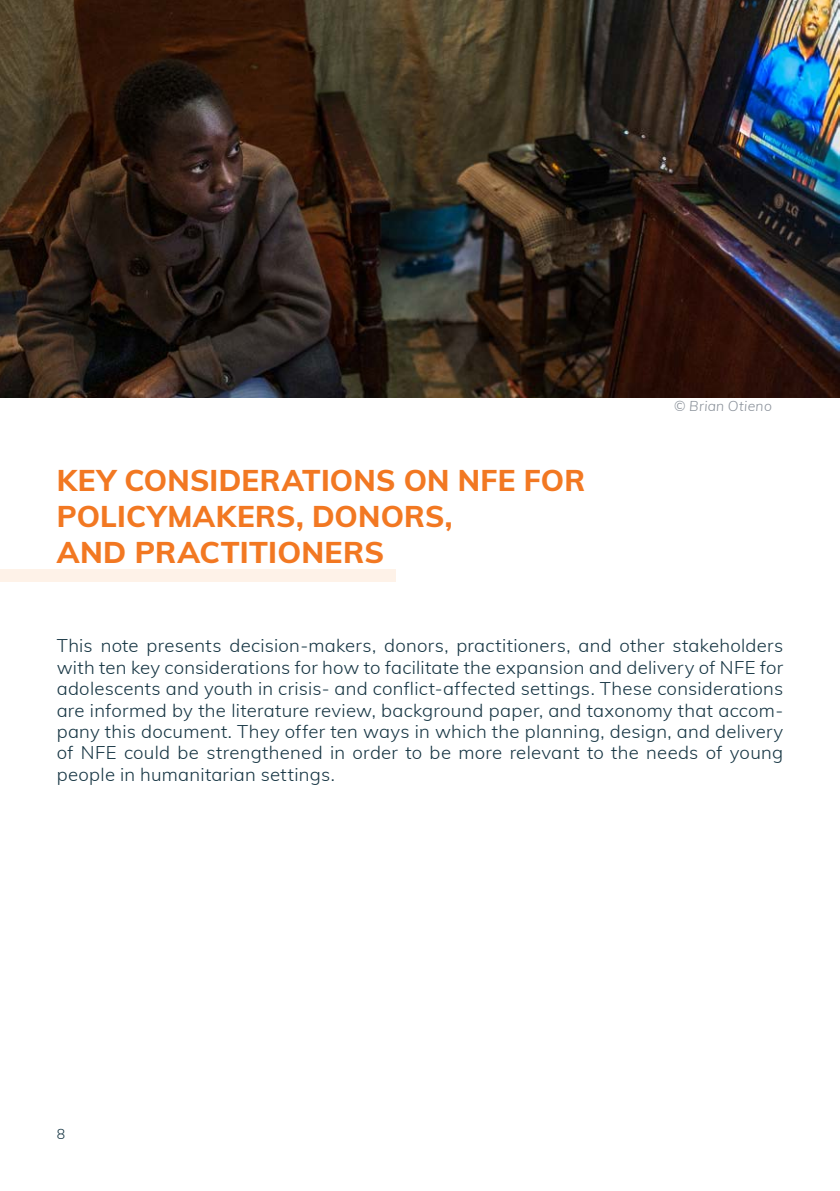
<style>
.page{position:relative;width:840px;height:1191px;background:#fff}
.page>*{position:absolute;margin:0;border:0;box-sizing:border-box;transform-origin:0 0}
.Header_Level_1{font:800 30px "Muli";letter-spacing:.005em;color:#f27822}
.Paragraph_Style{font:300 18px/21.4px "Muli";letter-spacing:.01em;color:#163543;text-align:justify}
.Citation{font:italic 300 14px "Muli";letter-spacing:.02em;color:#8a919a}
.t1{font:300 14px "Muli";color:#163543}
</style>
<div class="page">
<div style="left:0;top:569px;width:395px;height:13px;background:#fef2e8"></div>
<img style="left:0;top:0;width:839px;height:397px">
<p class="Header_Level_1" style="left:57px;top:458px;width:529px">KEY CONSIDERATIONS ON NFE FOR</p>
<p class="Header_Level_1" style="left:57px;top:494px;width:397px">POLICYMAKERS, DONORS,</p>
<p class="Header_Level_1" style="left:57px;top:530px;width:329px">AND PRACTITIONERS</p>
<p class="Citation" style="left:673px;top:396px;width:99px">© Brian Otieno</p>
<p class="Paragraph_Style" style="left:57px;top:634px;width:727px">This note presents decision-makers, donors, practitioners, and other stakeholders with ten key considerations for how to facilitate the expansion and delivery of NFE for adolescents and youth in crisis- and conflict-affected settings. These considerations are informed by the literature review, background paper, and taxonomy that accom&shy;pany this document. They offer ten ways in which the planning, design, and delivery of NFE could be strengthened in order to be more relevant to the needs of young people in humanitarian settings.</p>
<p class="t1" style="left:57px;top:1123px;width:10px">8</p>
</div>
